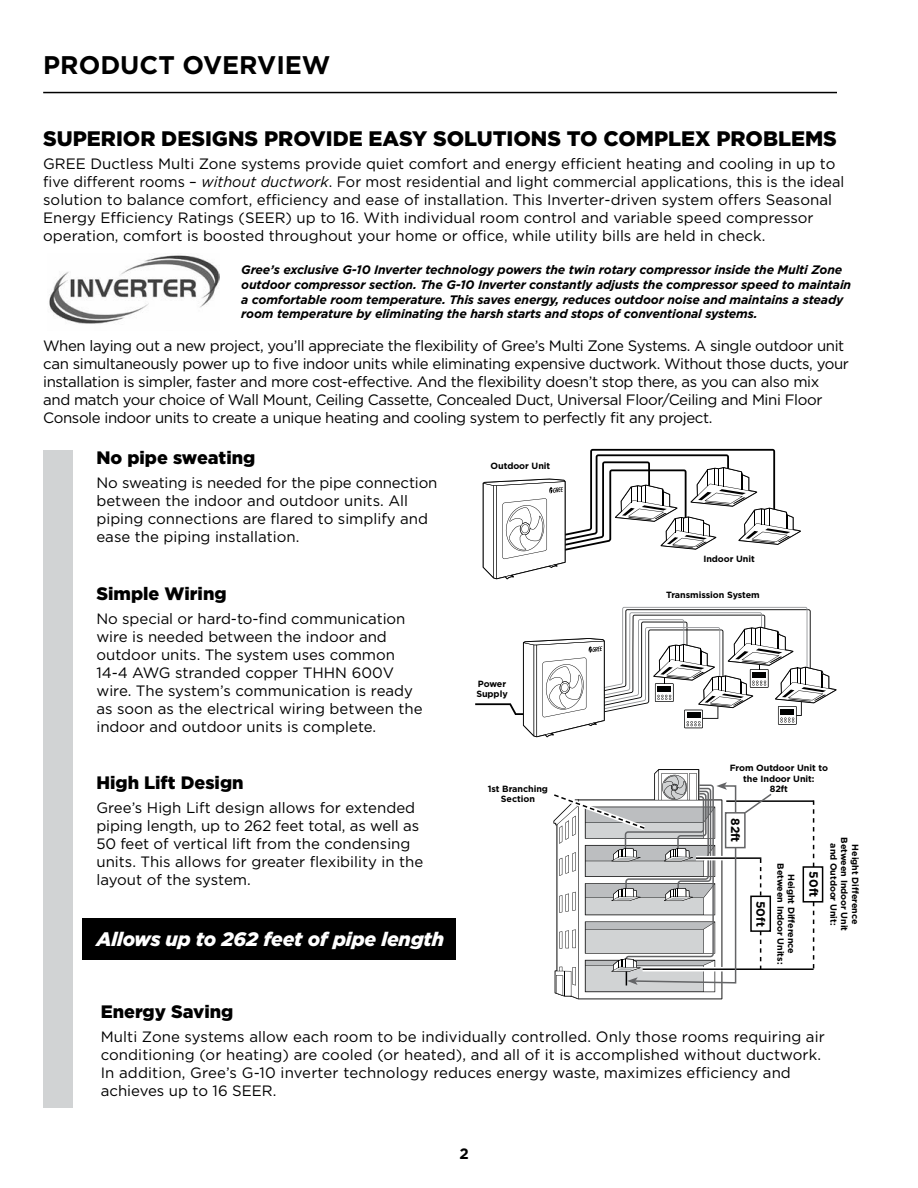
<style>
.page{position:relative;width:918px;height:1188px;background:#fff}
.page>*{position:absolute;margin:0;border:0;box-sizing:border-box;transform-origin:0 0}
.t1{font:700 25.5px "Gotham";color:#000}
.t2{font:900 21px "Gotham";color:#000}
.t3{font:italic 900 19.5px "Gotham";letter-spacing:-.01em;color:#fff}
.t4{font:900 18px "Gotham";color:#000}
.t5{font:15px/18px "Gotham";color:#000}
.t6{font:15px/18px "Gotham";letter-spacing:-.025em;color:#000}
.t7{font:700 15px "Gotham";color:#000}
.t8{font:italic 700 12.3px/14.9px "Gotham";letter-spacing:-.01em;color:#000}
.t9{font:700 12px "Gotham";letter-spacing:-.005em;color:#000}
.t10{font:700 9px/10.8px "Gotham";letter-spacing:-.005em;color:#000;text-align:center}
.s1{font-style:italic}
</style>
<div class="page">
<div style="left:83px;top:918px;width:373px;height:42px;background:#000"></div>
<svg style="left:483px;top:449px;width:318px;height:130px"></svg>
<div style="left:44px;top:450px;width:29px;height:658px;background:#d1d3d4"></div>
<img style="left:49px;top:255px;width:171px;height:69px">
<svg style="left:475px;top:607px;width:362px;height:130px"></svg>
<hr style="left:696px;top:857px;width:65px;height:2px;background:#000">
<hr style="left:643px;top:968px;width:171px;height:2px;background:#000">
<hr style="left:726px;top:800px;width:88px;height:2px;background:#000">
<svg style="left:760px;top:932px;width:1px;height:36px"></svg>
<svg style="left:813px;top:903px;width:1px;height:65px"></svg>
<svg style="left:760px;top:859px;width:1px;height:37px"></svg>
<div style="left:803px;top:866px;width:20px;height:37px;border:2px solid #000"></div>
<div style="left:750px;top:896px;width:21px;height:36px;border:2px solid #000"></div>
<svg style="left:813px;top:800px;width:1px;height:67px"></svg>
<svg style="left:553px;top:769px;width:184px;height:230px"></svg>
<div style="left:725px;top:812px;width:21px;height:36px;background:#fff;border:2px solid #636466"></div>
<svg style="left:743px;top:793px;width:30px;height:22px"></svg>
<hr style="left:43px;top:92px;width:794px;height:1px;background:#000">
<h1 class="t1" style="left:43px;top:48px;width:289px">PRODUCT OVERVIEW</h1>
<h2 class="t2" style="left:43px;top:124px;width:795px">SUPERIOR DESIGNS PROVIDE EASY SOLUTIONS TO COMPLEX PROBLEMS</h2>
<p class="t5" style="left:43px;top:154px;width:803px">GREE Ductless Multi Zone systems provide quiet comfort and energy efficient heating and cooling in up to five different rooms – <span class="s1">without ductwork</span>. For most residential and light commercial applications, this is the ideal solution to balance comfort, efficiency and ease of installation. This Inverter-driven system offers Seasonal Energy Efficiency Ratings (SEER) up to 16. With individual room control and variable speed compressor operation, comfort is boosted throughout your home or office, while utility bills are held in check.</p>
<p class="t8" style="left:241px;top:262px;width:612px">Gree’s exclusive G-10 Inverter technology powers the twin rotary compressor inside the Multi Zone outdoor compressor section. The G-10 Inverter constantly adjusts the compressor speed to maintain a comfortable room temperature. This saves energy, reduces outdoor noise and maintains a steady room temperature by eliminating the harsh starts and stops of conventional systems.</p>
<p class="t6" style="left:43px;top:336px;width:807px">When laying out a new project, you’ll appreciate the flexibility of Gree’s Multi Zone Systems. A single outdoor unit can simultaneously power up to five indoor units while eliminating expensive ductwork. Without those ducts, your installation is simpler, faster and more cost-effective. And the flexibility doesn’t stop there, as you can also mix and match your choice of Wall Mount, Ceiling Cassette, Concealed Duct, Universal Floor/Ceiling and Mini Floor Console indoor units to create a unique heating and cooling system to perfectly fit any project.</p>
<p class="t4" style="left:96px;top:445px;width:160px">No pipe sweating</p>
<p class="t5" style="left:96px;top:473px;width:343px">No sweating is needed for the pipe connection between the indoor and outdoor units. All piping connections are flared to simplify and ease the piping installation.</p>
<p class="t4" style="left:96px;top:581px;width:132px">Simple Wiring</p>
<p class="t5" style="left:96px;top:609px;width:328px">No special or hard-to-find communication wire is needed between the indoor and outdoor units. The system uses common 14-4 AWG stranded copper THHN 600V wire. The system’s communication is ready as soon as the electrical wiring between the indoor and outdoor units is complete.</p>
<p class="t4" style="left:96px;top:771px;width:149px">High Lift Design</p>
<p class="t5" style="left:96px;top:799px;width:328px">Gree’s High Lift design allows for extended piping length, up to 262 feet total, as well as 50 feet of vertical lift from the condensing units. This allows for greater flexibility in the layout of the system.</p>
<h3 class="t3" style="left:96px;top:926px;width:349px">Allows up to 262 feet of pipe length</h3>
<p class="t10" style="left:491px;top:460px;width:61px">Outdoor Unit</p>
<p class="t10" style="left:476px;top:678px;width:33px;text-align:left">Power<br>Supply</p>
<p class="t10" style="left:488px;top:783px;width:62px">1st Branching<br>Section</p>
<p class="t10" style="left:703px;top:554px;width:53px">Indoor Unit</p>
<p class="t10" style="left:666px;top:589px;width:95px">Transmission System</p>
<p class="t10" style="left:730px;top:762px;width:100px">From Outdoor Unit to the Indoor Unit:<br>82ft</p>
<p class="t9" style="left:743px;top:818px;width:26px;rotate:90deg">82ft</p>
<p class="t9" style="left:769px;top:901px;width:27px;rotate:90deg">50ft</p>
<p class="t10" style="left:797px;top:863px;width:102px;rotate:90deg">Height Difference<br>Between Indoor Units:</p>
<p class="t9" style="left:822px;top:871px;width:27px;rotate:90deg">50ft</p>
<p class="t10" style="left:861px;top:837px;width:95px;rotate:90deg">Height Difference<br>Between Indoor Unit and Outdoor Unit:</p>
<p class="t4" style="left:101px;top:999px;width:134px">Energy Saving</p>
<p class="t5" style="left:101px;top:1027px;width:726px">Multi Zone systems allow each room to be individually controlled. Only those rooms requiring air conditioning (or heating) are cooled (or heated), and all of it is accomplished without ductwork.<br>In addition, Gree’s G-10 inverter technology reduces energy waste, maximizes efficiency and achieves up to 16 SEER.</p>
<p class="t7" style="left:459px;top:1144px;width:11px">2</p>
</div>
